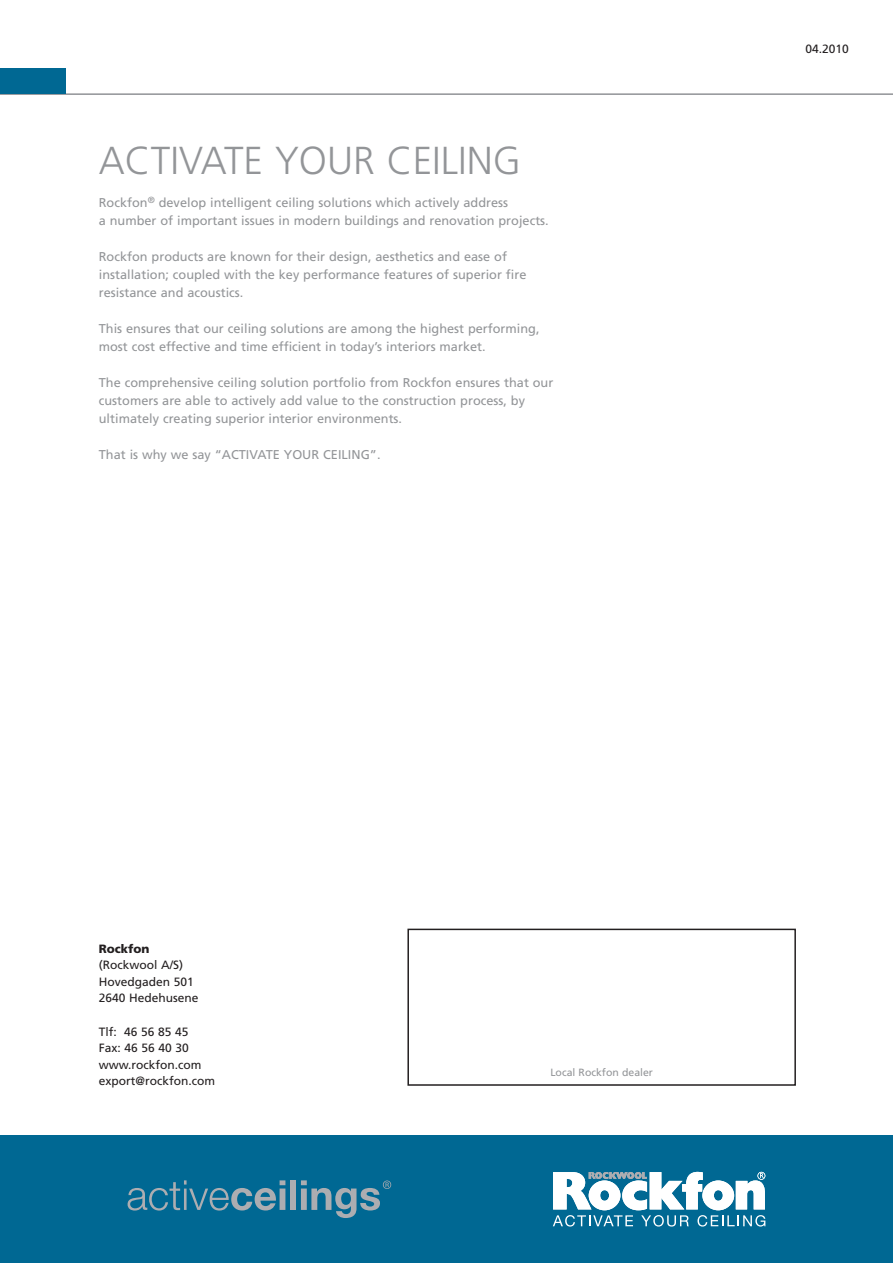
<style>
.page{position:relative;width:893px;height:1263px;background:#fff}
.page>*{position:absolute;margin:0;border:0;box-sizing:border-box;transform-origin:0 0}
.t1{font:300 39px "Frutiger CE";color:#939598}
.t2{font:12.75px "Frutiger";color:#939598}
.t3{font:12px "Frutiger";color:#231f20}
.t4{font:900 12px "Frutiger";color:#231f20}
.t5{font:10.5px "Frutiger";color:#939598}
</style>
<div class="page">
<div style="left:0;top:1135px;width:893px;height:128px;background:#006893"></div>
<svg style="left:128px;top:1180px;width:157px;height:30px"></svg>
<div style="left:290px;top:1180px;width:6px;height:30px;background:#acadb1"></div>
<svg style="left:301px;top:1180px;width:90px;height:38px"></svg>
<hr style="left:0;top:94px;width:893px;height:1px;background:#6c6e74">
<div style="left:0;top:68px;width:66px;height:26px;background:#006893"></div>
<svg style="left:553px;top:1172px;width:212px;height:54px"></svg>
<div style="left:407px;top:929px;width:389px;height:157px;border:2px solid #231f20"></div>
<p class="t1" style="left:99px;top:138px;width:424px">ACTIVATE YOUR CEILING</p>
<p class="t2" style="left:99px;top:195px;width:411px">Rockfon<sup>®</sup> develop intelligent ceiling solutions which actively address</p>
<p class="t2" style="left:99px;top:213px;width:451px">a number of important issues in modern buildings and renovation projects.</p>
<p class="t2" style="left:99px;top:249px;width:410px">Rockfon products are known for their design, aesthetics and ease of</p>
<p class="t2" style="left:99px;top:267px;width:429px">installation; coupled with the key performance features of superior fire</p>
<p class="t2" style="left:99px;top:285px;width:146px">resistance and acoustics.</p>
<p class="t2" style="left:99px;top:321px;width:442px">This ensures that our ceiling solutions are among the highest performing,</p>
<p class="t2" style="left:99px;top:339px;width:388px">most cost effective and time efficient in today’s interiors market.</p>
<p class="t2" style="left:99px;top:375px;width:456px">The comprehensive ceiling solution portfolio from Rockfon ensures that our</p>
<p class="t2" style="left:99px;top:393px;width:428px">customers are able to actively add value to the construction process, by</p>
<p class="t2" style="left:99px;top:411px;width:305px">ultimately creating superior interior environments.</p>
<p class="t2" style="left:99px;top:447px;width:283px">That is why we say “ACTIVATE YOUR CEILING”.</p>
<p class="t3" style="left:806px;top:42px;width:45px">04.2010</p>
<p class="t4" style="left:99px;top:941px;width:52px">Rockfon</p>
<p class="t3" style="left:99px;top:958px;width:86px">(Rockwool A/S)</p>
<p class="t3" style="left:99px;top:975px;width:97px">Hovedgaden 501</p>
<p class="t3" style="left:99px;top:991px;width:101px">2640 Hedehusene</p>
<p class="t3" style="left:99px;top:1024px;width:91px">Tlf: 46 56 85 45</p>
<p class="t3" style="left:99px;top:1041px;width:92px">Fax: 46 56 40 30</p>
<p class="t3" style="left:99px;top:1057px;width:104px">www.rockfon.com</p>
<p class="t3" style="left:99px;top:1074px;width:118px">export@rockfon.com</p>
<p class="t5" style="left:550px;top:1066px;width:104px">Local Rockfon dealer</p>
</div>
